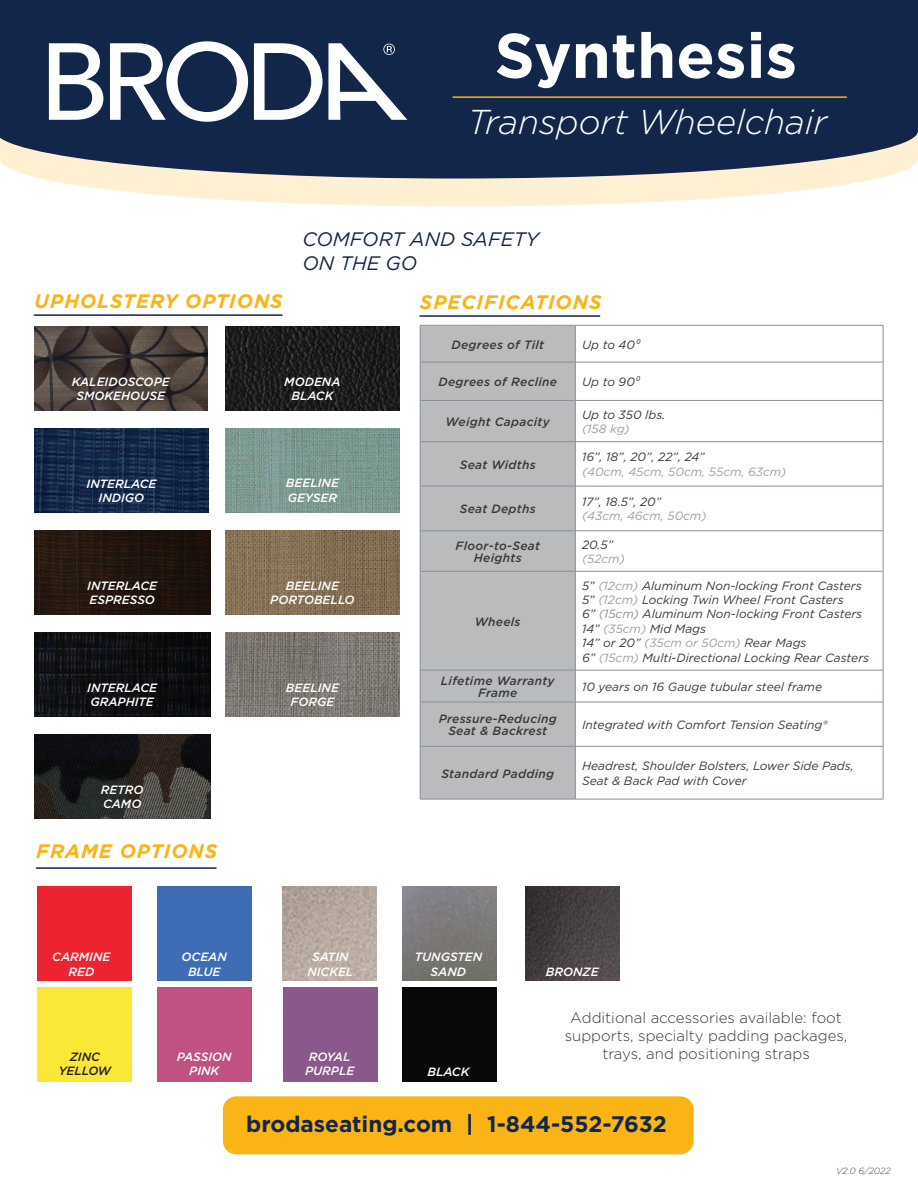
<style>
.page{position:relative;width:918px;height:1188px;background:#fff}
.page>*{position:absolute;margin:0;border:0;box-sizing:border-box;transform-origin:0 0}
.t1{font:700 63px "Gotham";color:#fff}
.t2{font:italic 300 34.5px "Gotham";color:#fff}
.t3{font:700 22.5px "Gotham";color:#122649}
.t4{font:italic 700 19.5px "Gotham";letter-spacing:.05em;color:#fbb416}
.t5{font:italic 19.5px/23.4px "Gotham";color:#122649}
.t6{font:300 15px/18px "Gotham";color:#383839;text-align:center}
.t7{font:italic 12px/14.4px "Gotham";color:#383839}
.t8{font:italic 500 12px/14.4px "Gotham";color:#fff;text-align:center}
.t9{font:italic 500 12px/12px "Gotham";letter-spacing:.025em;color:#383839;text-align:center}
.t10{font:italic 12px "Gotham";color:#9e9fa3}
.t11{font:italic 500 12px/14.4px "Gotham";color:#231f20;text-align:center}
.t12{font:italic 300 9px "Gotham";color:#4b4c4d}
.s1{color:#9e9fa3}
.s2{color:#868f97}
</style>
<div class="page">
<div style="left:421px;top:326px;width:154px;height:473px;background:#babbbd"></div>
<hr style="left:420px;top:325px;width:155px;height:1px;background:#868f97">
<hr style="left:420px;top:325px;width:1px;height:37px;background:#868f97">
<hr style="left:575px;top:325px;width:308px;height:1px;background:#868f97">
<hr style="left:575px;top:325px;width:1px;height:37px;background:#868f97">
<hr style="left:883px;top:325px;width:1px;height:37px;background:#868f97">
<hr style="left:420px;top:362px;width:155px;height:1px;background:#868f97">
<hr style="left:420px;top:362px;width:1px;height:38px;background:#868f97">
<hr style="left:575px;top:362px;width:308px;height:1px;background:#868f97">
<hr style="left:575px;top:362px;width:1px;height:38px;background:#868f97">
<hr style="left:883px;top:362px;width:1px;height:38px;background:#868f97">
<hr style="left:420px;top:400px;width:155px;height:1px;background:#868f97">
<hr style="left:420px;top:401px;width:1px;height:41px;background:#868f97">
<hr style="left:575px;top:400px;width:308px;height:1px;background:#868f97">
<hr style="left:575px;top:401px;width:1px;height:41px;background:#868f97">
<hr style="left:883px;top:401px;width:1px;height:41px;background:#868f97">
<hr style="left:420px;top:441px;width:155px;height:1px;background:#868f97">
<hr style="left:420px;top:442px;width:1px;height:44px;background:#868f97">
<hr style="left:575px;top:441px;width:308px;height:1px;background:#868f97">
<hr style="left:575px;top:442px;width:1px;height:44px;background:#868f97">
<hr style="left:883px;top:442px;width:1px;height:44px;background:#868f97">
<hr style="left:420px;top:486px;width:155px;height:1px;background:#868f97">
<hr style="left:420px;top:486px;width:1px;height:45px;background:#868f97">
<hr style="left:575px;top:486px;width:308px;height:1px;background:#868f97">
<hr style="left:575px;top:486px;width:1px;height:45px;background:#868f97">
<hr style="left:883px;top:486px;width:1px;height:45px;background:#868f97">
<hr style="left:420px;top:531px;width:155px;height:1px;background:#868f97">
<hr style="left:420px;top:531px;width:1px;height:40px;background:#868f97">
<hr style="left:575px;top:531px;width:308px;height:1px;background:#868f97">
<hr style="left:575px;top:531px;width:1px;height:40px;background:#868f97">
<hr style="left:883px;top:531px;width:1px;height:40px;background:#868f97">
<hr style="left:420px;top:571px;width:155px;height:1px;background:#868f97">
<hr style="left:420px;top:571px;width:1px;height:99px;background:#868f97">
<hr style="left:575px;top:571px;width:308px;height:1px;background:#868f97">
<hr style="left:575px;top:571px;width:1px;height:99px;background:#868f97">
<hr style="left:883px;top:571px;width:1px;height:99px;background:#868f97">
<hr style="left:420px;top:670px;width:155px;height:1px;background:#868f97">
<hr style="left:420px;top:670px;width:1px;height:32px;background:#868f97">
<hr style="left:575px;top:670px;width:308px;height:1px;background:#868f97">
<hr style="left:575px;top:670px;width:1px;height:32px;background:#868f97">
<hr style="left:883px;top:670px;width:1px;height:32px;background:#868f97">
<hr style="left:420px;top:702px;width:155px;height:1px;background:#868f97">
<hr style="left:420px;top:702px;width:1px;height:44px;background:#868f97">
<hr style="left:575px;top:702px;width:308px;height:1px;background:#868f97">
<hr style="left:575px;top:702px;width:1px;height:44px;background:#868f97">
<hr style="left:883px;top:702px;width:1px;height:44px;background:#868f97">
<hr style="left:420px;top:746px;width:155px;height:1px;background:#868f97">
<hr style="left:420px;top:746px;width:1px;height:53px;background:#868f97">
<hr style="left:575px;top:746px;width:308px;height:1px;background:#868f97">
<hr style="left:575px;top:746px;width:1px;height:53px;background:#868f97">
<hr style="left:883px;top:746px;width:1px;height:53px;background:#868f97">
<hr style="left:420px;top:799px;width:155px;height:1px;background:#868f97">
<hr style="left:575px;top:799px;width:308px;height:1px;background:#868f97">
<img style="left:34px;top:734px;width:176px;height:85px">
<img style="left:225px;top:326px;width:174px;height:85px">
<img style="left:225px;top:632px;width:174px;height:85px">
<img style="left:225px;top:428px;width:174px;height:85px">
<img style="left:225px;top:530px;width:174px;height:85px">
<img style="left:34px;top:428px;width:175px;height:85px">
<img style="left:34px;top:632px;width:176px;height:85px">
<img style="left:34px;top:530px;width:176px;height:85px">
<img style="left:34px;top:326px;width:173px;height:85px">
<hr style="left:420px;top:315px;width:180px;height:2px;background:#102649">
<hr style="left:34px;top:314px;width:248px;height:2px;background:#102649">
<svg style="left:44px;top:179px;width:830px;height:28px;fill:#fef0d1"></svg>
<svg style="left:0;top:0;width:918px;height:179px;background:#223452"></svg>
<svg style="left:49px;top:43px;width:54px;height:77px"></svg>
<svg style="left:110px;top:41px;width:138px;height:81px"></svg>
<svg style="left:254px;top:43px;width:153px;height:77px"></svg>
<hr style="left:453px;top:96px;width:394px;height:2px;background:#fbb416">
<div style="left:223px;top:1096px;width:471px;height:58px;background:#fbb416;border-radius:14px"></div>
<div style="left:38px;top:887px;width:94px;height:94px;background:#ed2331"></div>
<div style="left:38px;top:987px;width:94px;height:94px;background:#fbe836"></div>
<hr style="left:36px;top:867px;width:180px;height:2px;background:#102649">
<img style="left:283px;top:887px;width:94px;height:94px">
<img style="left:403px;top:887px;width:94px;height:94px">
<img style="left:525px;top:887px;width:94px;height:94px">
<div style="left:402px;top:987px;width:94px;height:94px;background:#070909"></div>
<div style="left:158px;top:887px;width:94px;height:94px;background:#3e6db5"></div>
<div style="left:158px;top:987px;width:94px;height:94px;background:#c05182"></div>
<div style="left:283px;top:987px;width:94px;height:94px;background:#8a588a"></div>
<h1 class="t1" style="left:494px;top:14px;width:304px">Synthesis</h1>
<h2 class="t2" style="left:467px;top:100px;width:361px">Transport Wheelchair</h2>
<h3 class="t4" style="left:34px;top:289px;width:250px">UPHOLSTERY OPTIONS</h3>
<h3 class="t5" style="left:303px;top:227px;width:238px">COMFORT AND SAFETY<br>ON THE GO</h3>
<h3 class="t4" style="left:420px;top:289px;width:183px">SPECIFICATIONS</h3>
<p class="t8" style="left:72px;top:374px;width:99px">KALEIDOSCOPE<br>SMOKEHOUSE</p>
<p class="t8" style="left:284px;top:374px;width:58px">MODENA<br>BLACK</p>
<p class="t9" style="left:451px;top:338px;width:94px">Degrees of Tilt</p>
<p class="t7" style="left:582px;top:337px;width:59px">Up to 40⁰</p>
<p class="t9" style="left:438px;top:376px;width:120px">Degrees of Recline</p>
<p class="t7" style="left:582px;top:374px;width:59px">Up to 90⁰</p>
<p class="t9" style="left:446px;top:415px;width:106px">Weight Capacity</p>
<p class="t7" style="left:582px;top:407px;width:85px">Up to 350 lbs.</p>
<p class="t10" style="left:582px;top:421px;width:49px">(158 kg)</p>
<p class="t8" style="left:87px;top:476px;width:71px">INTERLACE<br>INDIGO</p>
<p class="t8" style="left:286px;top:476px;width:55px;text-align:left">BEELINE<br>GEYSER</p>
<p class="t9" style="left:460px;top:458px;width:77px">Seat Widths</p>
<p class="t9" style="left:460px;top:503px;width:78px">Seat Depths</p>
<p class="t7" style="left:582px;top:450px;width:124px">16”, 18”, 20”, 22”, 24”</p>
<p class="t10" style="left:582px;top:464px;width:206px">(40cm, 45cm, 50cm, 55cm, 63cm)</p>
<p class="t7" style="left:582px;top:494px;width:81px">17”, 18.5”, 20”</p>
<p class="t10" style="left:582px;top:509px;width:126px">(43cm, 46cm, 50cm)</p>
<p class="t9" style="left:456px;top:539px;width:86px">Floor-to-Seat<br>Heights</p>
<p class="t7" style="left:582px;top:537px;width:33px">20.5”</p>
<p class="t10" style="left:582px;top:551px;width:44px">(52cm)</p>
<p class="t8" style="left:87px;top:578px;width:71px;text-align:left">INTERLACE<br>ESPRESSO</p>
<p class="t8" style="left:270px;top:578px;width:86px">BEELINE<br>PORTOBELLO</p>
<p class="t9" style="left:475px;top:615px;width:47px">Wheels</p>
<p class="t7" style="left:582px;top:578px;width:289px">5” <span class="s1">(12cm)</span> Aluminum Non-locking Front Casters 5” <span class="s1">(12cm)</span> Locking Twin Wheel Front Casters<br>6” <span class="s2">(15cm)</span> Aluminum Non-locking Front Casters 14” <span class="s1">(35cm)</span> Mid Mags<br>14” or 20” <span class="s1">(35cm or 50cm)</span> Rear Mags<br>6” <span class="s1">(15cm)</span> Multi-Directional Locking Rear Casters</p>
<p class="t8" style="left:87px;top:680px;width:71px;text-align:left">INTERLACE<br>GRAPHITE</p>
<p class="t8" style="left:101px;top:782px;width:44px;text-align:left">RETRO<br>CAMO</p>
<p class="t8" style="left:286px;top:680px;width:55px">BEELINE<br>FORGE</p>
<p class="t9" style="left:441px;top:674px;width:115px">Lifetime Warranty<br>Frame</p>
<p class="t7" style="left:582px;top:679px;width:242px">10 years on 16 Gauge tubular steel frame</p>
<p class="t9" style="left:439px;top:713px;width:120px">Pressure-Reducing<br>Seat &amp; Backrest</p>
<p class="t7" style="left:582px;top:717px;width:247px">Integrated with Comfort Tension Seating®</p>
<p class="t9" style="left:441px;top:767px;width:114px">Standard Padding</p>
<p class="t7" style="left:582px;top:759px;width:273px">Headrest, Shoulder Bolsters, Lower Side Pads,<br>Seat &amp; Back Pad with Cover</p>
<h3 class="t4" style="left:36px;top:838px;width:182px">FRAME OPTIONS</h3>
<p class="t8" style="left:52px;top:950px;width:60px">CARMINE<br>RED</p>
<p class="t8" style="left:182px;top:950px;width:47px">OCEAN<br>BLUE</p>
<p class="t8" style="left:307px;top:950px;width:48px">SATIN<br>NICKEL</p>
<p class="t8" style="left:415px;top:950px;width:69px">TUNGSTEN<br>SAND</p>
<p class="t8" style="left:546px;top:964px;width:54px">BRONZE</p>
<p class="t11" style="left:59px;top:1049px;width:54px">ZINC<br>YELLOW</p>
<p class="t8" style="left:177px;top:1049px;width:56px">PASSION<br>PINK</p>
<p class="t8" style="left:305px;top:1049px;width:51px">ROYAL<br>PURPLE</p>
<p class="t8" style="left:427px;top:1064px;width:43px">BLACK</p>
<p class="t6" style="left:565px;top:1008px;width:284px">Additional accessories available: foot supports, specialty padding packages, trays, and positioning straps</p>
<h3 class="t3" style="left:246px;top:1109px;width:422px">brodaseating.com | 1-844-552-7632</h3>
<p class="t12" style="left:836px;top:1165px;width:56px">V2.0 6/2022</p>
</div>
